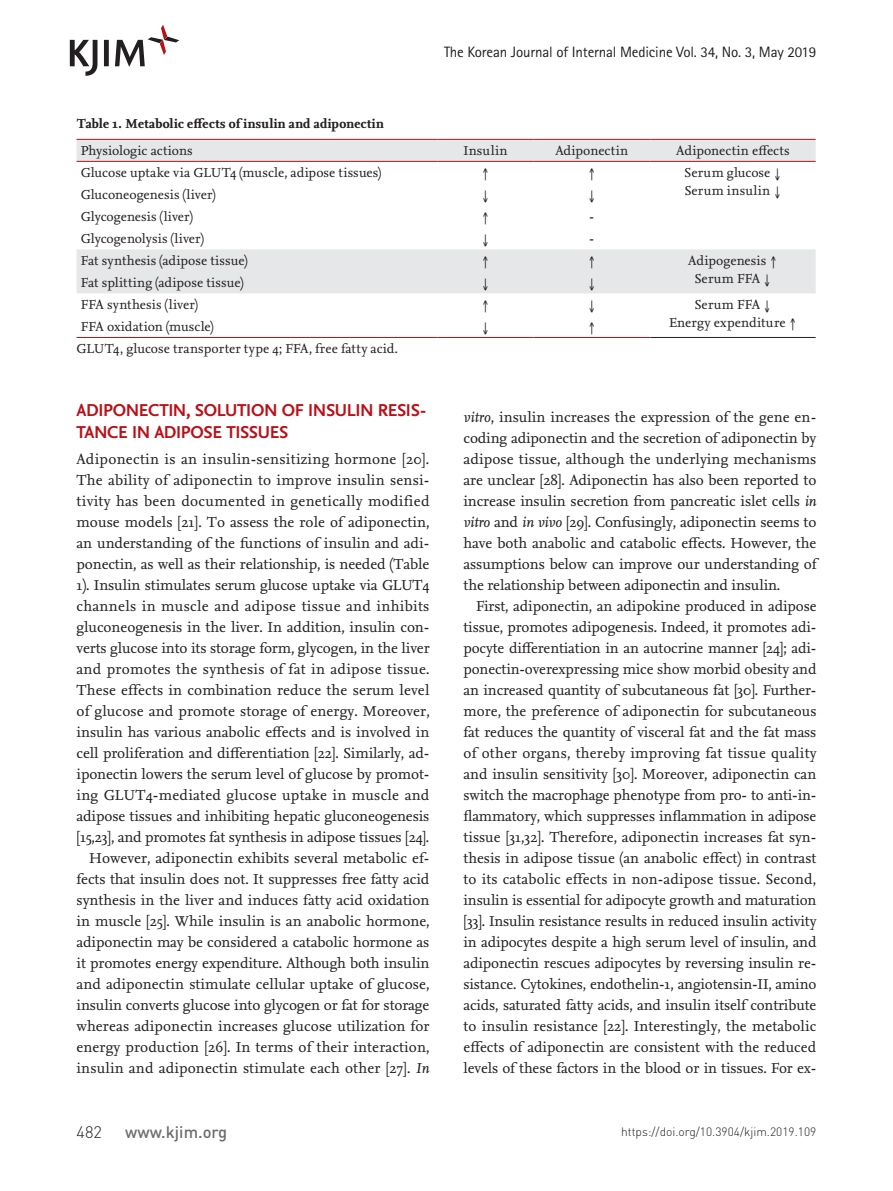
<style>
.page{position:relative;width:893px;height:1191px;background:#fff}
.page>*{position:absolute;margin:0;border:0;box-sizing:border-box;transform-origin:0 0}
.제목1_사본{font:700 18px/22.5px "Nexus Sans";letter-spacing:-.02em;color:#bb1018}
.t1{font:500 16.5px "DIN Pro";color:#6c6d70}
.t2{font:300 16.5px "DIN Pro";color:#231f20}
.들였쓰기_본문{font:15px/21px "Nexus Serif";letter-spacing:-.01em;color:#231f20;text-align:justify}
.본문첫단락{font:15px/21px "Nexus Serif";letter-spacing:-.015em;color:#231f20;text-align:justify}
.t3{font:15px "Rotis Sans Serif Std";letter-spacing:-.01em;color:#231f20}
.테이블{font:13.5px "Nexus Serif";letter-spacing:.005em;color:#231f20}
.테이블제목{font:700 13.5px "Nexus Serif";letter-spacing:.005em;color:#231f20}
.t4{font:300 12px "DIN Pro";color:#231f20}
.s1{font-style:italic}
</style>
<div class="page">
<svg style="left:70px;top:25px;width:109px;height:51px"></svg>
<svg style="left:77px;top:140px;width:739px;height:153px"></svg>
<hr style="left:77px;top:139px;width:361px;height:1px;background:#bb1018">
<hr style="left:438px;top:139px;width:95px;height:1px;background:#bb1018">
<hr style="left:533px;top:139px;width:117px;height:1px;background:#bb1018">
<hr style="left:650px;top:139px;width:166px;height:1px;background:#bb1018">
<hr style="left:77px;top:161px;width:361px;height:1px;background:#bb1018">
<hr style="left:438px;top:161px;width:95px;height:1px;background:#bb1018">
<hr style="left:533px;top:161px;width:117px;height:1px;background:#bb1018">
<hr style="left:650px;top:161px;width:166px;height:1px;background:#bb1018">
<hr style="left:650px;top:337px;width:166px;height:1px;background:#231f20">
<hr style="left:77px;top:337px;width:361px;height:1px;background:#bb1018">
<hr style="left:438px;top:337px;width:95px;height:1px;background:#bb1018">
<hr style="left:533px;top:337px;width:117px;height:1px;background:#bb1018">
<svg style="left:483px;top:168px;width:5px;height:12px"></svg>
<svg style="left:590px;top:168px;width:4px;height:12px"></svg>
<svg style="left:483px;top:190px;width:5px;height:12px"></svg>
<svg style="left:590px;top:190px;width:4px;height:12px"></svg>
<svg style="left:483px;top:212px;width:5px;height:12px"></svg>
<svg style="left:483px;top:234px;width:5px;height:12px"></svg>
<svg style="left:483px;top:256px;width:5px;height:12px"></svg>
<svg style="left:590px;top:256px;width:4px;height:12px"></svg>
<svg style="left:483px;top:278px;width:5px;height:12px"></svg>
<svg style="left:590px;top:278px;width:4px;height:12px"></svg>
<p class="t3" style="left:444px;top:43px;width:374px">The Korean Journal of Internal Medicine Vol. 34, No. 3, May 2019</p>
<p class="테이블제목" style="left:77px;top:115px;width:309px">Table 1. Metabolic effects of insulin and adiponectin</p>
<p class="테이블" style="left:81px;top:142px;width:114px">Physiologic actions</p>
<p class="테이블" style="left:463px;top:142px;width:46px">Insulin</p>
<p class="테이블" style="left:555px;top:142px;width:74px">Adiponectin</p>
<p class="테이블" style="left:676px;top:142px;width:115px">Adiponectin effects</p>
<p class="테이블" style="left:81px;top:164px;width:302px">Glucose uptake via GLUT4 (muscle, adipose tissues)</p>
<p class="테이블" style="left:684px;top:164px;width:99px">Serum glucose ↓</p>
<p class="테이블" style="left:81px;top:186px;width:136px">Gluconeogenesis (liver)</p>
<p class="테이블" style="left:684px;top:182px;width:99px">Serum insulin ↓</p>
<p class="테이블" style="left:81px;top:208px;width:113px">Glycogenesis (liver)</p>
<p class="테이블" style="left:589px;top:208px;width:7px">-</p>
<p class="테이블" style="left:81px;top:230px;width:124px">Glycogenolysis (liver)</p>
<p class="테이블" style="left:589px;top:230px;width:7px">-</p>
<p class="테이블" style="left:81px;top:252px;width:168px">Fat synthesis (adipose tissue)</p>
<p class="테이블" style="left:688px;top:252px;width:91px">Adipogenesis ↑</p>
<p class="테이블" style="left:81px;top:274px;width:164px">Fat splitting (adipose tissue)</p>
<p class="테이블" style="left:694px;top:270px;width:78px">Serum FFA ↓</p>
<p class="테이블" style="left:81px;top:296px;width:119px">FFA synthesis (liver)</p>
<p class="테이블" style="left:694px;top:296px;width:78px">Serum FFA ↓</p>
<p class="테이블" style="left:81px;top:318px;width:134px">FFA oxidation (muscle)</p>
<p class="테이블" style="left:669px;top:314px;width:129px">Energy expenditure ↑</p>
<p class="테이블" style="left:77px;top:340px;width:323px">GLUT4, glucose transporter type 4; FFA, free fatty acid.</p>
<p class="제목1_사본" style="left:77px;top:398px;width:352px">ADIPONECTIN, SOLUTION OF INSULIN RESIS-<br>TANCE IN ADIPOSE TISSUES</p>
<p class="본문첫단락" style="left:77px;top:448px;width:355px">Adiponectin is an insulin-sensitizing hormone [20].<br>The ability of adiponectin to improve insulin sensi&shy;tivity has been documented in genetically modified mouse models [21]. To assess the role of adiponectin, an understanding of the functions of insulin and adi&shy;ponectin, as well as their relationship, is needed (Table 1). Insulin stimulates serum glucose uptake via GLUT4 channels in muscle and adipose tissue and inhibits gluconeogenesis in the liver. In addition, insulin con&shy;verts glucose into its storage form, glycogen, in the liver and promotes the synthesis of fat in adipose tissue.<br>These effects in combination reduce the serum level of glucose and promote storage of energy. Moreover, insulin has various anabolic effects and is involved in cell proliferation and differentiation [22]. Similarly, ad&shy;iponectin lowers the serum level of glucose by promot&shy;ing GLUT4-mediated glucose uptake in muscle and adipose tissues and inhibiting hepatic gluconeogenesis [15,23], and promotes fat synthesis in adipose tissues [24].</p>
<p class="들였쓰기_본문" style="left:77px;top:847px;width:355px;text-indent:13px">However, adiponectin exhibits several metabolic ef&shy;fects that insulin does not. It suppresses free fatty acid synthesis in the liver and induces fatty acid oxidation in muscle [25]. While insulin is an anabolic hormone, adiponectin may be considered a catabolic hormone as it promotes energy expenditure. Although both insulin and adiponectin stimulate cellular uptake of glucose, insulin converts glucose into glycogen or fat for storage whereas adiponectin increases glucose utilization for energy production [26]. In terms of their interaction, insulin and adiponectin stimulate each other [27]. <span class="s1">In</span></p>
<p class="들였쓰기_본문" style="left:463px;top:406px;width:355px"><span class="s1">vitro</span>, insulin increases the expression of the gene en&shy;coding adiponectin and the secretion of adiponectin by adipose tissue, although the underlying mechanisms are unclear [28]. Adiponectin has also been reported to increase insulin secretion from pancreatic islet cells <span class="s1">in vitro</span> and <span class="s1">in vivo</span> [29]. Confusingly, adiponectin seems to have both anabolic and catabolic effects. However, the assumptions below can improve our understanding of the relationship between adiponectin and insulin.</p>
<p class="들였쓰기_본문" style="left:463px;top:595px;width:355px;text-indent:13px">First, adiponectin, an adipokine produced in adipose tissue, promotes adipogenesis. Indeed, it promotes adi&shy;pocyte differentiation in an autocrine manner [24]; adi&shy;ponectin-overexpressing mice show morbid obesity and an increased quantity of subcutaneous fat [30]. Further&shy;more, the preference of adiponectin for subcutaneous fat reduces the quantity of visceral fat and the fat mass of other organs, thereby improving fat tissue quality and insulin sensitivity [30]. Moreover, adiponectin can switch the macrophage phenotype from pro- to anti-in&shy;flammatory, which suppresses inflammation in adipose tissue [31,32]. Therefore, adiponectin increases fat syn&shy;thesis in adipose tissue (an anabolic effect) in contrast to its catabolic effects in non-adipose tissue. Second, insulin is essential for adipocyte growth and maturation [33]. Insulin resistance results in reduced insulin activity in adipocytes despite a high serum level of insulin, and adiponectin rescues adipocytes by reversing insulin re&shy;sistance. Cytokines, endothelin-1, angiotensin-II, amino acids, saturated fatty acids, and insulin itself contribute to insulin resistance [22]. Interestingly, the metabolic effects of adiponectin are consistent with the reduced levels of these factors in the blood or in tissues. For ex-</p>
<p class="t2" style="left:77px;top:1120px;width:27px">482</p>
<p class="t1" style="left:125px;top:1120px;width:104px">www.kjim.org</p>
<p class="t4" style="left:621px;top:1123px;width:197px">https://doi.org/10.3904/kjim.2019.109</p>
</div>
